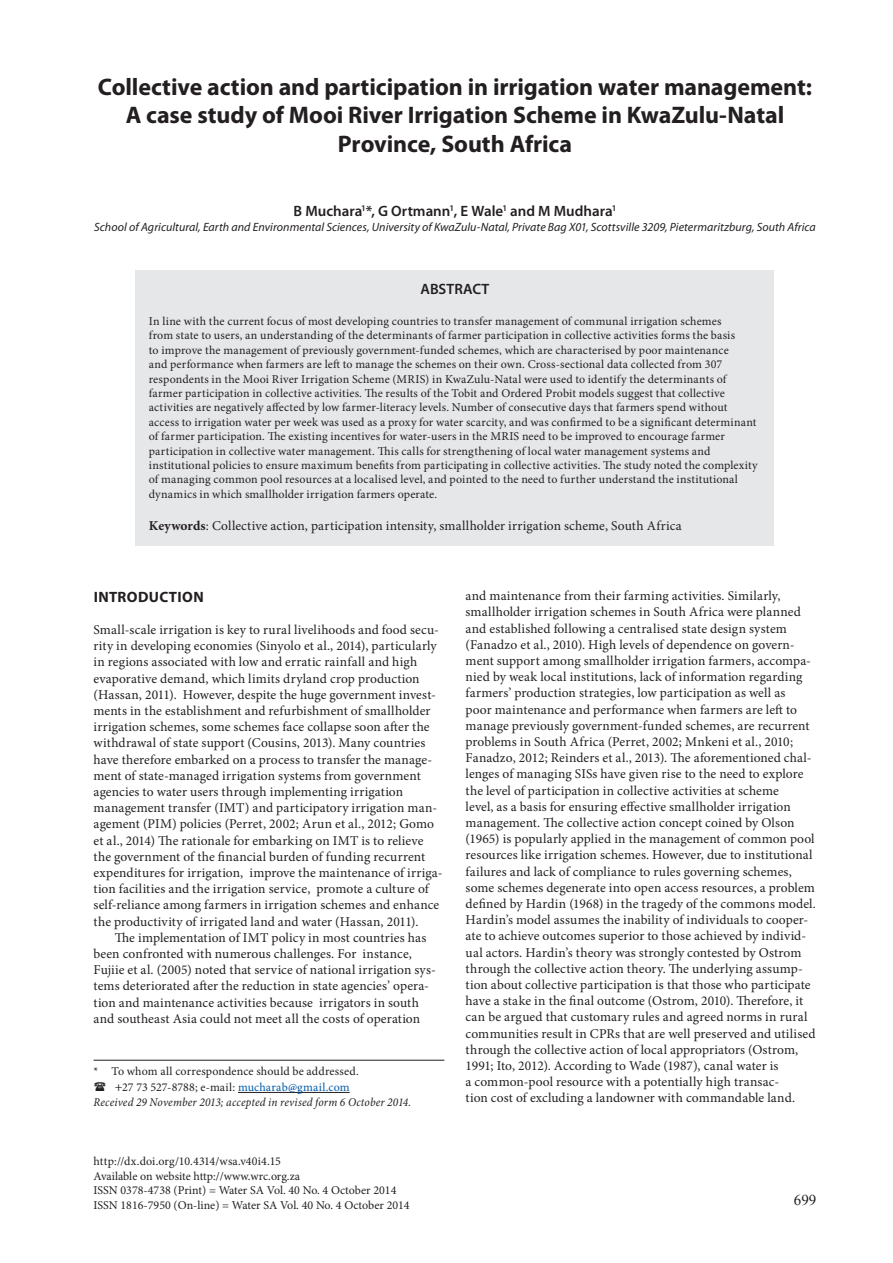
<style>
.page{position:relative;width:893px;height:1263px;background:#fff}
.page>*{position:absolute;margin:0;border:0;box-sizing:border-box;transform-origin:0 0}
.Headline{font:700 24px/28.8px "Myriad Pro";letter-spacing:-.005em;color:#231f20;text-align:center}
.Author{font:600 15px "Myriad Pro";color:#231f20}
.Subhead_1{font:700 15px "Myriad Pro";letter-spacing:.025em;color:#231f20}
.t1{font:15px "Times New Roman";color:#231f20}
.Body_Text{font:13.5px/16.2px "Minion Pro";letter-spacing:.005em;color:#231f20}
.Body_text_no_indent{font:13.5px/16.2px "Minion Pro";letter-spacing:.005em;color:#231f20}
.Keywords{font:13.5px "Minion Pro";letter-spacing:.005em;color:#231f20}
.Abstract{font:12px/14.4px "Minion Pro";letter-spacing:.01em;color:#231f20}
.Address{font:italic 12px "Myriad Pro";letter-spacing:.005em;color:#231f20}
.Body_text_2{font:12px "Minion Pro";letter-spacing:.01em;color:#231f20}
.Body_text_2-2{font:italic 12px "Minion Pro";letter-spacing:.015em;color:#231f20;scale:.95 1}
.s1{font-weight:700}
.s2{font-size:13.5px}
.s3{color:#015aaa}
</style>
<div class="page">
<div style="left:135px;top:270px;width:638px;height:276px;background:#e6e7e9"></div>
<hr style="left:238px;top:1092px;width:112px;height:1px;background:#231f20">
<hr style="left:94px;top:1060px;width:350px;height:1px;background:#231f20">
<p class="Headline" style="left:98px;top:71px;width:716px">Collective action and participation in irrigation water management:<br>A case study of Mooi River Irrigation Scheme in KwaZulu-Natal<br>Province, South Africa</p>
<p class="Author" style="left:294px;top:201px;width:324px">B Muchara<sup>1</sup>*, G Ortmann<sup>1</sup>, E Wale<sup>1</sup> and M Mudhara<sup>1</sup></p>
<p class="Address" style="left:94px;top:219px;width:723px">School of Agricultural, Earth and Environmental Sciences, University of KwaZulu-Natal, Private Bag X01, Scottsville 3209, Pietermaritzburg, South Africa</p>
<p class="Author" style="left:420px;top:280px;width:70px">ABSTRACT</p>
<p class="Abstract" style="left:149px;top:314px;width:610px">In line with the current focus of most developing countries to transfer management of communal irrigation schemes<br>from state to users, an understanding of the determinants of farmer participation in collective activities forms the basis<br>to improve the management of previously government-funded schemes, which are characterised by poor maintenance<br>and performance when farmers are left to manage the schemes on their own. Cross-sectional data collected from 307 respondents in the Mooi River Irrigation Scheme (MRIS) in KwaZulu-Natal were used to identify the determinants of farmer participation in collective activities. The results of the Tobit and Ordered Probit models suggest that collective activities are negatively affected by low farmer-literacy levels. Number of consecutive days that farmers spend without access to irrigation water per week was used as a proxy for water scarcity, and was confirmed to be a significant determinant of farmer participation. The existing incentives for water-users in the MRIS need to be improved to encourage farmer participation in collective water management. This calls for strengthening of local water management systems and institutional policies to ensure maximum benefits from participating in collective activities. The study noted the complexity of managing common pool resources at a localised level, and pointed to the need to further understand the institutional dynamics in which smallholder irrigation farmers operate.</p>
<p class="Keywords" style="left:149px;top:517px;width:534px"><span class="s1">Keywords</span>: Collective action, participation intensity, smallholder irrigation scheme, South Africa</p>
<p class="Subhead_1" style="left:94px;top:587px;width:112px">INTRODUCTION</p>
<p class="Body_text_no_indent" style="left:94px;top:622px;width:350px">Small-scale irrigation is key to rural livelihoods and food secu&shy;rity in developing economies (Sinyolo et al., 2014), particularly in regions associated with low and erratic rainfall and high evaporative demand, which limits dryland crop production (Hassan, 2011). However, despite the huge government invest&shy;ments in the establishment and refurbishment of smallholder irrigation schemes, some schemes face collapse soon after the withdrawal of state support (Cousins, 2013). Many countries have therefore embarked on a process to transfer the manage&shy;ment of state-managed irrigation systems from government agencies to water users through implementing irrigation management transfer (IMT) and participatory irrigation man&shy;agement (PIM) policies (Perret, 2002; Arun et al., 2012; Gomo et al., 2014) The rationale for embarking on IMT is to relieve the government of the financial burden of funding recurrent expenditures for irrigation, improve the maintenance of irriga&shy;tion facilities and the irrigation service, promote a culture of self-reliance among farmers in irrigation schemes and enhance the productivity of irrigated land and water (Hassan, 2011).</p>
<p class="Body_Text" style="left:94px;top:929px;width:344px;text-indent:21px">The implementation of IMT policy in most countries has been confronted with numerous challenges. For instance, Fujiie et al. (2005) noted that service of national irrigation sys&shy;tems deteriorated after the reduction in state agencies’ opera&shy;tion and maintenance activities because irrigators in south and southeast Asia could not meet all the costs of operation</p>
<p class="Body_text_2" style="left:94px;top:1063px;width:267px">* To whom all correspondence should be addressed.</p>
<p class="Body_text_2" style="left:115px;top:1079px;width:236px"><span class="s2">+</span>27 73 527-8788; e-mail: <span class="s3">mucharab@gmail.com</span></p>
<p class="Body_text_2-2" style="left:94px;top:1093px;width:336px">Received 29 November 2013; accepted in revised form 6 October 2014.</p>
<p class="Body_Text" style="left:466px;top:588px;width:352px">and maintenance from their farming activities. Similarly, smallholder irrigation schemes in South Africa were planned and established following a centralised state design system (Fanadzo et al., 2010). High levels of dependence on govern&shy;ment support among smallholder irrigation farmers, accompa&shy;nied by weak local institutions, lack of information regarding farmers’ production strategies, low participation as well as<br>poor maintenance and performance when farmers are left to manage previously government-funded schemes, are recurrent problems in South Africa (Perret, 2002; Mnkeni et al., 2010; Fanadzo, 2012; Reinders et al., 2013). The aforementioned chal&shy;lenges of managing SISs have given rise to the need to explore the level of participation in collective activities at scheme<br>level, as a basis for ensuring effective smallholder irrigation management. The collective action concept coined by Olson (1965) is popularly applied in the management of common pool resources like irrigation schemes. However, due to institutional failures and lack of compliance to rules governing schemes, some schemes degenerate into open access resources, a problem defined by Hardin (1968) in the tragedy of the commons model.<br>Hardin’s model assumes the inability of individuals to cooper&shy;ate to achieve outcomes superior to those achieved by individ&shy;ual actors. Hardin’s theory was strongly contested by Ostrom through the collective action theory. The underlying assump&shy;tion about collective participation is that those who participate have a stake in the final outcome (Ostrom, 2010). Therefore, it can be argued that customary rules and agreed norms in rural communities result in CPRs that are well preserved and utilised through the collective action of local appropriators (Ostrom, 1991; Ito, 2012). According to Wade (1987), canal water is<br>a common-pool resource with a potentially high transac-<br>tion cost of excluding a landowner with commandable land.</p>
<p class="Abstract" style="left:94px;top:1154px;width:189px">http://dx.doi.org/10.4314/wsa.v40i4.15</p>
<p class="Abstract" style="left:94px;top:1169px;width:208px">Available on website http://www.wrc.org.za</p>
<p class="Abstract" style="left:94px;top:1183px;width:304px">ISSN 0378-4738 (Print) = Water SA Vol. 40 No. 4 October 2014</p>
<p class="Abstract" style="left:94px;top:1197px;width:318px">ISSN 1816-7950 (On-line) = Water SA Vol. 40 No. 4 October 2014</p>
<p class="t1" style="left:794px;top:1190px;width:24px">699</p>
</div>
